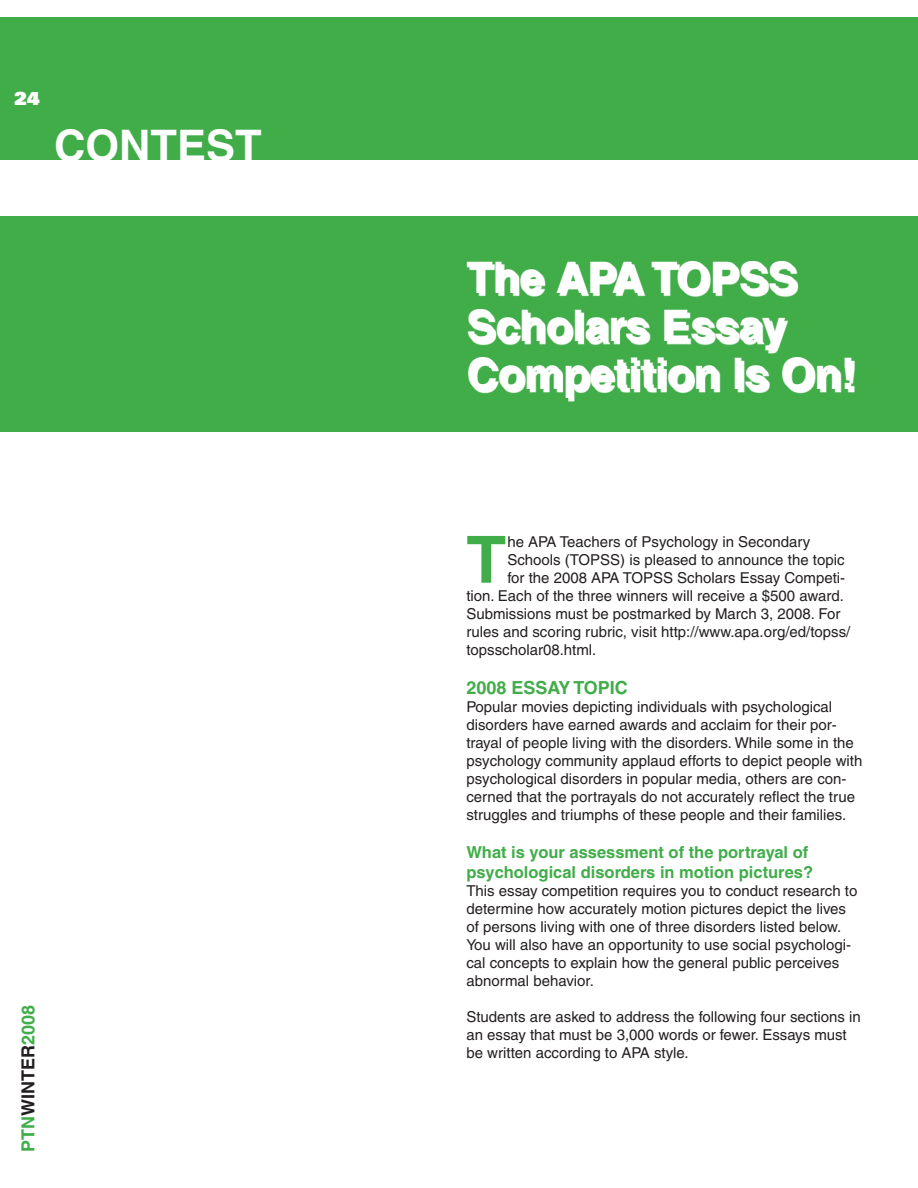
<style>
.page{position:relative;width:918px;height:1188px;background:#fff}
.page>*{position:absolute;margin:0;border:0;box-sizing:border-box;transform-origin:0 0}
.t1{font:700 65.1px "Helvetica";color:#41ad49}
.t2{font:700 43.5px/48px "Helvetica";color:#fff}
.t3{font:700 18px "Helvetica";color:#41ad49}
.t4{font:900 18px "Univers";color:#fff}
.t5{font:700 16.5px/19.8px "Helvetica";color:#41ad49}
.t6{font:15px/18px "Helvetica";color:#231f20}
.s1{color:#231f20}
</style>
<div class="page">
<div style="left:0;top:17px;width:918px;height:143px;background:#41ad49"></div>
<div style="left:0;top:216px;width:918px;height:216px;background:#41ad49"></div>
<svg style="left:469px;top:263px;width:386px;height:139px"></svg>
<p class="t4" style="left:14px;top:86px;width:14px">24</p>
<h2 class="t2" style="left:54px;top:121px;width:209px">contest</h2>
<p class="t3" style="left:17px;top:1152px;width:149px;rotate:-90deg">PTN<span class="s1">winter</span>2008</p>
<h2 class="t2" style="left:466px;top:253px;width:391px;text-indent:185px">TOPSS<br>Scholars Essay<br>Competition Is On!</h2>
<h2 class="t2" style="left:466px;top:253px;width:120px">The APA</h2>
<h1 class="t1" style="left:466px;top:520px;width:40px">T</h1>
<p class="t6" style="left:507px;top:532px;width:304px">he APA Teachers of Psychology in Secondary</p>
<p class="t6" style="left:507px;top:550px;width:339px">Schools (TOPSS) is pleased to announce the topic</p>
<p class="t6" style="left:507px;top:568px;width:339px">for the 2008 APA TOPSS Scholars Essay Competi-</p>
<p class="t6" style="left:466px;top:586px;width:379px">tion. Each of the three winners will receive a $500 award.</p>
<p class="t6" style="left:466px;top:604px;width:376px">Submissions must be postmarked by March 3, 2008. For</p>
<p class="t6" style="left:466px;top:622px;width:386px">rules and scoring rubric, visit http://www.apa.org/ed/topss/</p>
<p class="t6" style="left:466px;top:640px;width:132px">topsscholar08.html.</p>
<p class="t3" style="left:466px;top:677px;width:163px">2008 Essay Topic</p>
<p class="t6" style="left:466px;top:698px;width:398px">Popular movies depicting individuals with psychological disorders have earned awards and acclaim for their por&shy;trayal of people living with the disorders. While some in the psychology community applaud efforts to depict people with psychological disorders in popular media, others are con&shy;cerned that the portrayals do not accurately reflect the true struggles and triumphs of these people and their families.</p>
<p class="t5" style="left:466px;top:842px;width:348px">What is your assessment of the portrayal of psychological disorders in motion pictures?</p>
<p class="t6" style="left:466px;top:882px;width:393px">This essay competition requires you to conduct research to determine how accurately motion pictures depict the lives of persons living with one of three disorders listed below.<br>You will also have an opportunity to use social psychologi&shy;cal concepts to explain how the general public perceives abnormal behavior.</p>
<p class="t6" style="left:466px;top:1008px;width:396px">Students are asked to address the following four sections in an essay that must be 3,000 words or fewer. Essays must be written according to APA style.</p>
</div>
